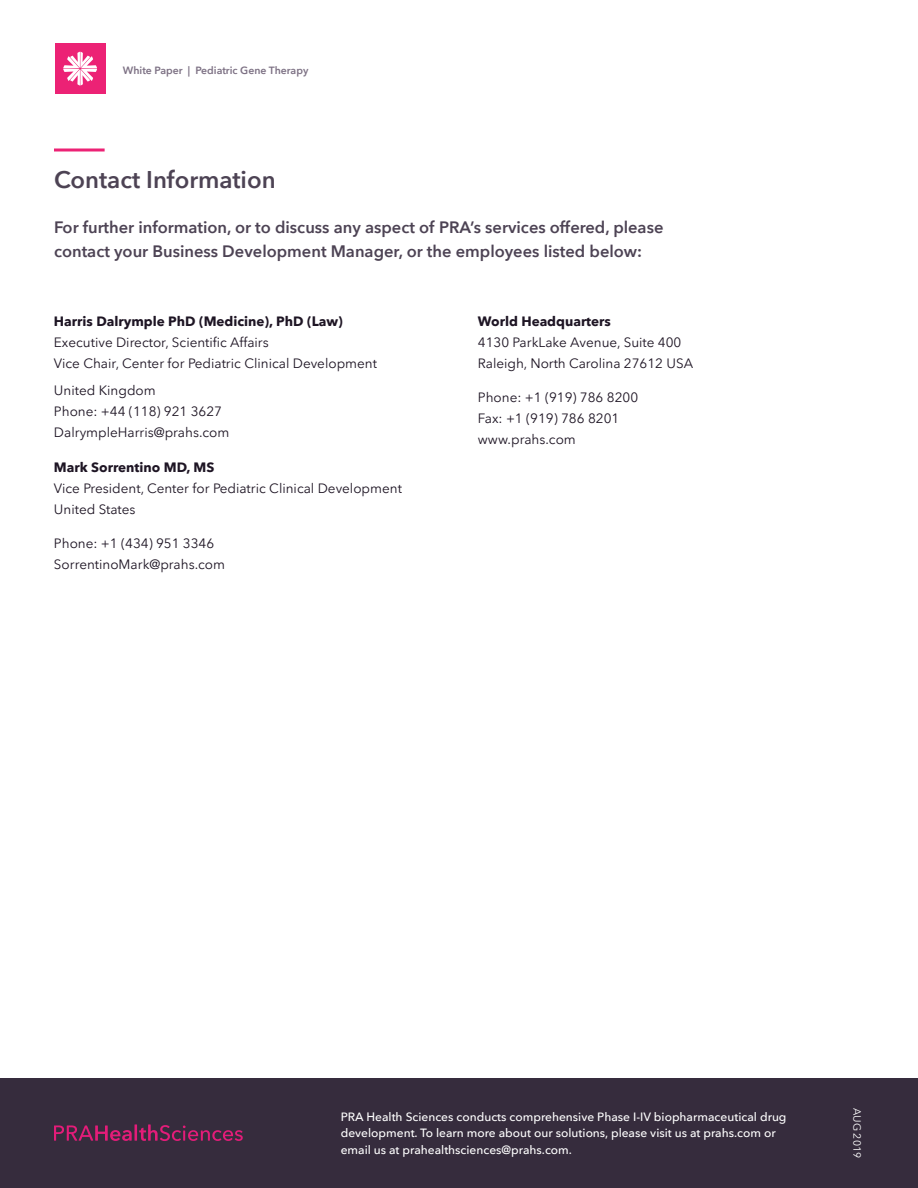
<style>
.page{position:relative;width:918px;height:1188px;background:#fff}
.page>*{position:absolute;margin:0;border:0;box-sizing:border-box;transform-origin:0 0}
.Headline{font:600 24px "PRA Sans";color:#4d4354}
.Subheadline{font:600 16.5px/24px "PRA Sans";color:#4d4354}
.Body_text{font:13.5px/21px "PRA Sans";color:#1e1524}
.Subheadline-2{font:13.5px/21px "PRA Sans";color:#1e1524}
.t1{font:500 12px/16.5px "PRA Sans";color:#fff}
.t2{font:600 10.5px "PRA Sans";color:#7d7184}
.Version_control{font:10.5px "PRA Sans";color:#fff}
.s1{font-weight:700}
</style>
<div class="page">
<div style="left:0;top:1078px;width:918px;height:110px;background:#362c3d"></div>
<svg style="left:54px;top:1125px;width:78px;height:16px"></svg>
<hr style="left:134px;top:1124px;width:3px;height:17px;background:#e31c79">
<svg style="left:139px;top:1124px;width:104px;height:17px"></svg>
<div style="left:55px;top:43px;width:50px;height:51px;background:#ec2275"></div>
<svg style="left:63px;top:52px;width:34px;height:34px"></svg>
<svg style="left:54px;top:148px;width:51px;height:4px"></svg>
<p class="t2" style="left:123px;top:64px;width:187px">White Paper | Pediatric Gene Therapy</p>
<p class="Headline" style="left:54px;top:165px;width:223px">Contact Information</p>
<p class="Subheadline" style="left:54px;top:215px;width:611px">For further information, or to discuss any aspect of PRA’s services offered, please contact your Business Development Manager, or the employees listed below:</p>
<p class="Subheadline-2" style="left:54px;top:310px;width:325px"><span class="s1">Harris Dalrymple PhD (Medicine), PhD (Law)<br></span>Executive Director, Scientific Affairs<br>Vice Chair, Center for Pediatric Clinical Development</p>
<p class="Body_text" style="left:54px;top:380px;width:177px">United Kingdom<br>Phone: +44 (118) 921 3627<br>DalrympleHarris@prahs.com</p>
<p class="Body_text" style="left:54px;top:457px;width:349px"><span class="s1">Mark Sorrentino MD, MS<br></span>Vice President, Center for Pediatric Clinical Development<br>United States</p>
<p class="Body_text" style="left:54px;top:533px;width:173px">Phone: +1 (434) 951 3346<br>SorrentinoMark@prahs.com</p>
<p class="Body_text" style="left:478px;top:310px;width:217px"><span class="s1">World Headquarters<br></span>4130 ParkLake Avenue, Suite 400<br>Raleigh, North Carolina 27612 USA</p>
<p class="Body_text" style="left:478px;top:387px;width:162px">Phone: +1 (919) 786 8200<br>Fax: +1 (919) 786 8201 www.prahs.com</p>
<p class="t1" style="left:341px;top:1108px;width:447px">PRA Health Sciences conducts comprehensive Phase I-IV biopharmaceutical drug development. To learn more about our solutions, please visit us at prahs.com or email us at prahealthsciences@prahs.com.</p>
<p class="Version_control" style="left:863px;top:1108px;width:51px;rotate:90deg">AUG 2019</p>
</div>
